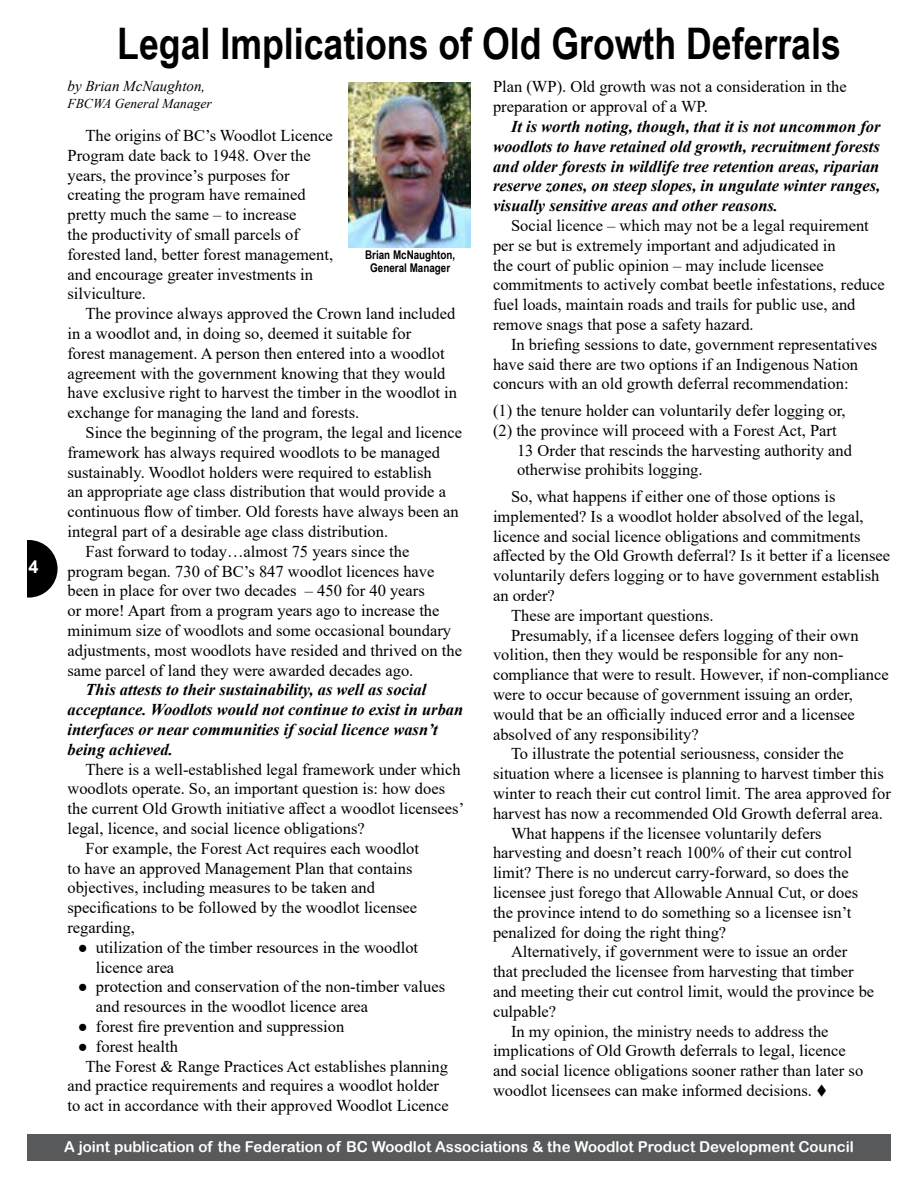
<style>
.page{position:relative;width:918px;height:1188px;background:#fff}
.page>*{position:absolute;margin:0;border:0;box-sizing:border-box;transform-origin:0 0}
.t1{font:700 43.5px "Arial Narrow";color:#000}
.t2{font:700 18px "Arial";color:#fff}
.t3{font:16.5px/19.8px "Times New Roman";color:#000}
.t4{font:italic 700 16.5px/19.8px "Times New Roman";color:#000}
.t5{font:15px "Arial Rounded MT Bold";color:#fff}
.t6{font:italic 15px "Times New Roman";color:#000}
.t7{font:italic 13.5px "Times New Roman";color:#000}
.t8{font:700 12px/13.5px "Arial Narrow";color:#000;text-align:center}
</style>
<div class="page">
<div style="left:27px;top:1134px;width:864px;height:27px;background:#58595b"></div>
<div style="left:0;top:540px;width:58px;height:58px;background:#000;border-radius:50%"></div>
<div style="left:0;top:504px;width:27px;height:134px;background:#fff"></div>
<img style="left:349px;top:82px;width:121px;height:165px">
<p class="t2" style="left:28px;top:554px;width:12px">4</p>
<h1 class="t1" style="left:117px;top:10px;width:725px">Legal Implications of Old Growth Deferrals</h1>
<p class="t6" style="left:68px;top:76px;width:139px">by Brian McNaughton,</p>
<p class="t7" style="left:68px;top:94px;width:146px">FBCWA General Manager</p>
<p class="t3" style="left:67px;top:125px;width:267px;text-indent:18px">The origins of BC’s Woodlot Licence Program date back to 1948. Over the years, the province’s purposes for creating the program have remained pretty much the same – to increase<br>the productivity of small parcels of forested land, better forest management, and encourage greater investments in silviculture.</p>
<p class="t3" style="left:67px;top:303px;width:391px;text-indent:18px">The province always approved the Crown land included in a woodlot and, in doing so, deemed it suitable for<br>forest management. A person then entered into a woodlot agreement with the government knowing that they would have exclusive right to harvest the timber in the woodlot in exchange for managing the land and forests.</p>
<p class="t3" style="left:86px;top:422px;width:378px">Since the beginning of the program, the legal and licence</p>
<p class="t3" style="left:67px;top:442px;width:374px">framework has always required woodlots to be managed</p>
<p class="t3" style="left:67px;top:462px;width:366px">sustainably. Woodlot holders were required to establish</p>
<p class="t3" style="left:67px;top:481px;width:380px">an appropriate age class distribution that would provide a</p>
<p class="t3" style="left:67px;top:501px;width:393px">continuous flow of timber. Old forests have always been an</p>
<p class="t3" style="left:67px;top:521px;width:322px">integral part of a desirable age class distribution.</p>
<p class="t3" style="left:86px;top:541px;width:325px">Fast forward to today…almost 75 years since the</p>
<p class="t3" style="left:67px;top:561px;width:369px">program began. 730 of BC’s 847 woodlot licences have</p>
<p class="t3" style="left:67px;top:580px;width:359px">been in place for over two decades – 450 for 40 years</p>
<p class="t3" style="left:67px;top:600px;width:374px">or more! Apart from a program years ago to increase the</p>
<p class="t3" style="left:67px;top:620px;width:385px">minimum size of woodlots and some occasional boundary</p>
<p class="t3" style="left:67px;top:640px;width:396px">adjustments, most woodlots have resided and thrived on the</p>
<p class="t3" style="left:67px;top:660px;width:347px">same parcel of land they were awarded decades ago.</p>
<p class="t4" style="left:67px;top:679px;width:397px;text-indent:18px">This attests to their sustainability, as well as social acceptance. Woodlots would not continue to exist in urban interfaces or near communities if social licence wasn’t being achieved.</p>
<p class="t3" style="left:86px;top:759px;width:377px">There is a well-established legal framework under which</p>
<p class="t3" style="left:67px;top:778px;width:379px">woodlots operate. So, an important question is: how does</p>
<p class="t3" style="left:67px;top:798px;width:398px">the current Old Growth initiative affect a woodlot licensees’</p>
<p class="t3" style="left:67px;top:818px;width:299px">legal, licence, and social licence obligations?</p>
<p class="t3" style="left:86px;top:838px;width:335px">For example, the Forest Act requires each woodlot</p>
<p class="t3" style="left:67px;top:858px;width:347px">to have an approved Management Plan that contains</p>
<p class="t3" style="left:67px;top:877px;width:309px">objectives, including measures to be taken and</p>
<p class="t3" style="left:67px;top:897px;width:351px">specifications to be followed by the woodlot licensee</p>
<p class="t3" style="left:67px;top:917px;width:69px">regarding,</p>
<p class="t3" style="left:96px;top:937px;width:324px;text-indent:-18px">● utilization of the timber resources in the woodlot licence area</p>
<p class="t3" style="left:96px;top:976px;width:351px;text-indent:-18px">● protection and conservation of the non-timber values and resources in the woodlot licence area</p>
<p class="t3" style="left:78px;top:1016px;width:268px">● forest fire prevention and suppression</p>
<p class="t3" style="left:78px;top:1036px;width:102px">● forest health</p>
<p class="t3" style="left:86px;top:1056px;width:364px">The Forest &amp; Range Practices Act establishes planning</p>
<p class="t3" style="left:67px;top:1075px;width:373px">and practice requirements and requires a woodlot holder</p>
<p class="t3" style="left:67px;top:1095px;width:383px">to act in accordance with their approved Woodlot Licence</p>
<p class="t8" style="left:365px;top:247px;width:92px">Brian McNaughton,<br>General Manager</p>
<p class="t3" style="left:493px;top:76px;width:355px">Plan (WP). Old growth was not a consideration in the preparation or approval of a WP.</p>
<p class="t4" style="left:493px;top:116px;width:389px;text-align:justify;text-indent:18px">It is worth noting, though, that it is not uncommon for woodlots to have retained old growth, recruitment forests and older forests in wildlife tree retention areas, riparian reserve zones, on steep slopes, in ungulate winter ranges, visually sensitive areas and other reasons.</p>
<p class="t3" style="left:493px;top:215px;width:393px;text-indent:18px">Social licence – which may not be a legal requirement per se but is extremely important and adjudicated in<br>the court of public opinion – may include licensee commitments to actively combat beetle infestations, reduce fuel loads, maintain roads and trails for public use, and remove snags that pose a safety hazard.</p>
<p class="t3" style="left:493px;top:334px;width:386px;text-indent:18px">In briefing sessions to date, government representatives have said there are two options if an Indigenous Nation concurs with an old growth deferral recommendation:</p>
<p class="t3" style="left:493px;top:400px;width:354px">(1) the tenure holder can voluntarily defer logging or,</p>
<p class="t3" style="left:493px;top:420px;width:345px">(2) the province will proceed with a Forest Act, Part</p>
<p class="t3" style="left:517px;top:440px;width:336px">13 Order that rescinds the harvesting authority and</p>
<p class="t3" style="left:517px;top:459px;width:187px">otherwise prohibits logging.</p>
<p class="t3" style="left:511px;top:486px;width:326px">So, what happens if either one of those options is</p>
<p class="t3" style="left:493px;top:506px;width:372px">implemented? Is a woodlot holder absolved of the legal,</p>
<p class="t3" style="left:493px;top:526px;width:369px">licence and social licence obligations and commitments</p>
<p class="t3" style="left:493px;top:545px;width:399px">affected by the Old Growth deferral? Is it better if a licensee</p>
<p class="t3" style="left:493px;top:565px;width:388px">voluntarily defers logging or to have government establish</p>
<p class="t3" style="left:493px;top:585px;width:63px">an order?</p>
<p class="t3" style="left:511px;top:605px;width:204px">These are important questions.</p>
<p class="t3" style="left:511px;top:625px;width:349px">Presumably, if a licensee defers logging of their own</p>
<p class="t3" style="left:493px;top:644px;width:352px">volition, then they would be responsible for any non-</p>
<p class="t3" style="left:493px;top:664px;width:397px">compliance that were to result. However, if non-compliance</p>
<p class="t3" style="left:493px;top:684px;width:361px">were to occur because of government issuing an order,</p>
<p class="t3" style="left:493px;top:704px;width:363px">would that be an officially induced error and a licensee</p>
<p class="t3" style="left:493px;top:724px;width:207px">absolved of any responsibility?</p>
<p class="t3" style="left:511px;top:743px;width:334px">To illustrate the potential seriousness, consider the</p>
<p class="t3" style="left:493px;top:763px;width:392px">situation where a licensee is planning to harvest timber this</p>
<p class="t3" style="left:493px;top:783px;width:399px">winter to reach their cut control limit. The area approved for</p>
<p class="t3" style="left:493px;top:803px;width:391px">harvest has now a recommended Old Growth deferral area.</p>
<p class="t3" style="left:511px;top:823px;width:312px">What happens if the licensee voluntarily defers</p>
<p class="t3" style="left:493px;top:842px;width:360px">harvesting and doesn’t reach 100% of their cut control</p>
<p class="t3" style="left:493px;top:862px;width:357px">limit? There is no undercut carry-forward, so does the</p>
<p class="t3" style="left:493px;top:882px;width:367px">licensee just forego that Allowable Annual Cut, or does</p>
<p class="t3" style="left:493px;top:902px;width:360px">the province intend to do something so a licensee isn’t</p>
<p class="t3" style="left:493px;top:922px;width:235px">penalized for doing the right thing?</p>
<p class="t3" style="left:511px;top:941px;width:338px">Alternatively, if government were to issue an order</p>
<p class="t3" style="left:493px;top:961px;width:362px">that precluded the licensee from harvesting that timber</p>
<p class="t3" style="left:493px;top:981px;width:383px">and meeting their cut control limit, would the province be</p>
<p class="t3" style="left:493px;top:1001px;width:65px">culpable?</p>
<p class="t3" style="left:511px;top:1021px;width:319px">In my opinion, the ministry needs to address the</p>
<p class="t3" style="left:493px;top:1040px;width:354px">implications of Old Growth deferrals to legal, licence</p>
<p class="t3" style="left:493px;top:1060px;width:372px">and social licence obligations sooner rather than later so</p>
<p class="t3" style="left:493px;top:1080px;width:336px">woodlot licensees can make informed decisions. ▼</p>
<p class="t5" style="left:64px;top:1138px;width:791px">A joint publication of the Federation of BC Woodlot Associations &amp; the Woodlot Product Development Council</p>
</div>
